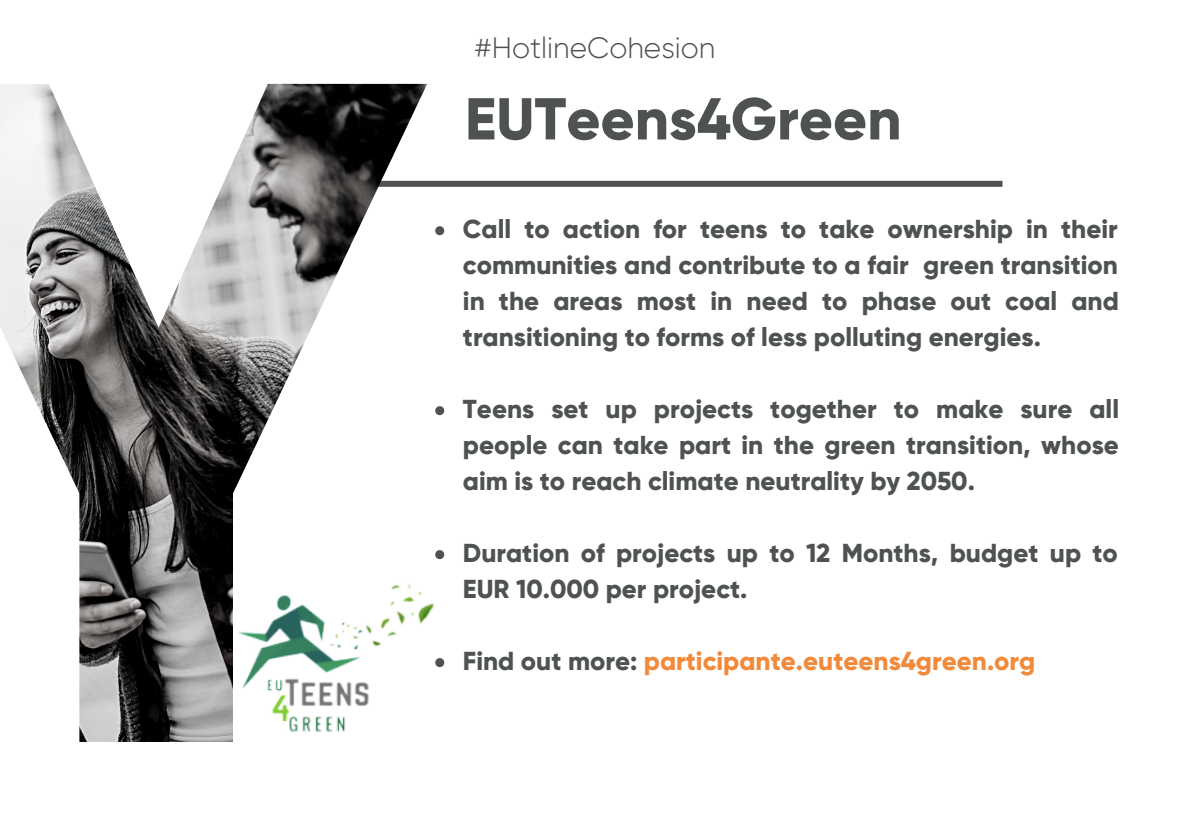
<style>
.page{position:relative;width:1190px;height:839px;background:#fff}
.page>*{position:absolute;margin:0;border:0;box-sizing:border-box;transform-origin:0 0}
.t1{font:800 59px "Gilroy";color:#4f5252}
.t2{font:300 29.4px "Gilroy";color:#4f5252}
.t3{font:800 26px/36px "Gilroy";color:#4f5252;text-align:justify}
.t4{font:800 26px "Gilroy";color:#f28a3c}
.s1{color:#4f5252}
</style>
<div class="page">
<div style="left:283px;top:181px;width:719px;height:6px;background:#4f5252"></div>
<img style="left:0;top:84px;width:427px;height:657px">
<svg style="left:435px;top:226px;width:9px;height:9px"></svg>
<svg style="left:435px;top:406px;width:9px;height:9px"></svg>
<svg style="left:435px;top:550px;width:9px;height:9px"></svg>
<img style="left:235px;top:559px;width:210px;height:182px">
<p class="t2" style="left:474px;top:31px;width:243px">#HotlineCohesion</p>
<h1 class="t1" style="left:465px;top:83px;width:438px">EUTeens4Green</h1>
<p class="t3" style="left:463px;top:211px;width:657px">Call to action for teens to take ownership in their communities and contribute to a fair green transition in the areas most in need to phase out coal and transitioning to forms of less polluting energies.</p>
<p class="t3" style="left:463px;top:391px;width:658px">Teens set up projects together to make sure all people can take part in the green transition, whose aim is to reach climate neutrality by 2050.</p>
<p class="t3" style="left:463px;top:535px;width:657px">Duration of projects up to 12 Months, budget up to<br>EUR 10.000 per project.</p>
<p class="t4" style="left:463px;top:645px;width:574px"><span class="s1">Find out more:</span> participante.euteens4green.org</p>
</div>
